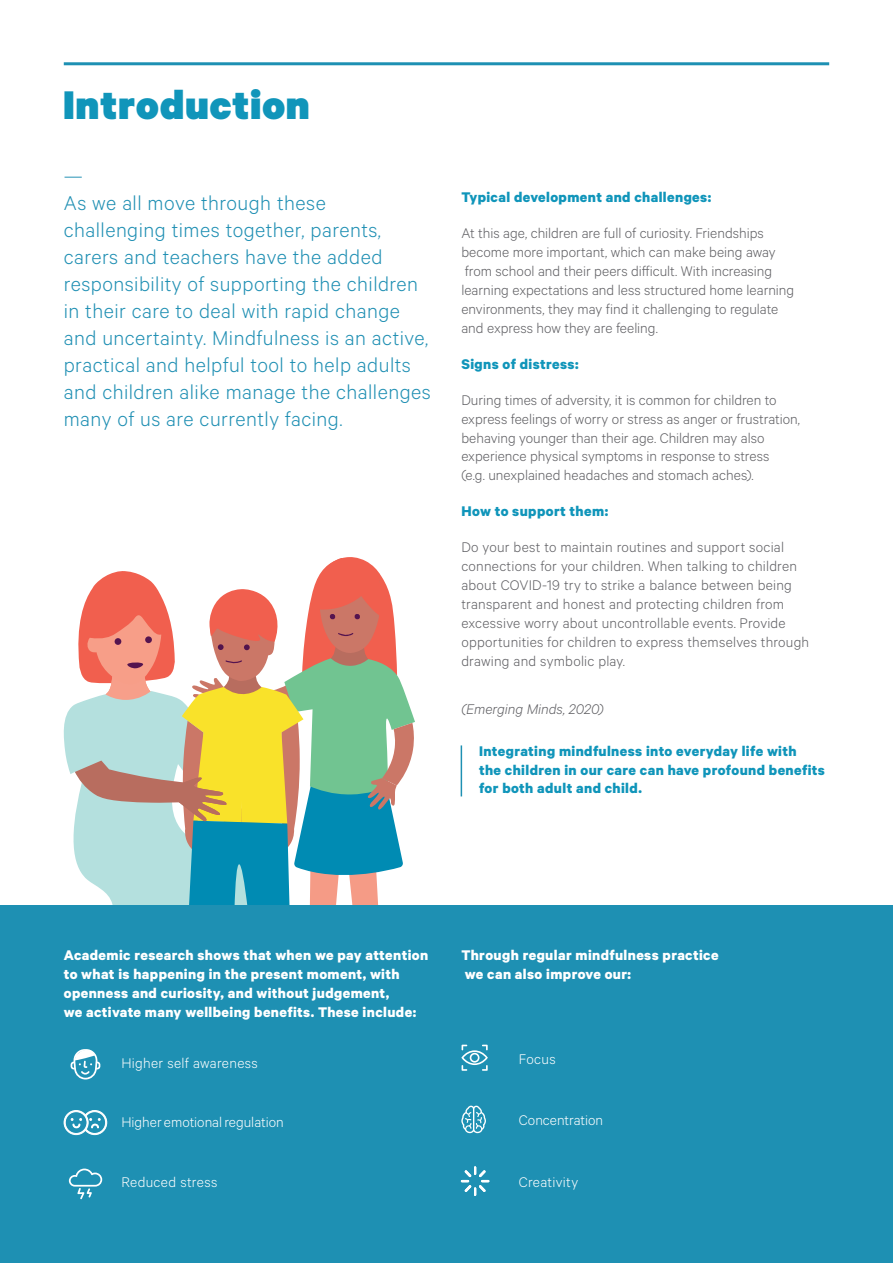
<style>
.page{position:relative;width:893px;height:1263px;background:#fff}
.page>*{position:absolute;margin:0;border:0;box-sizing:border-box;transform-origin:0 0}
.t1{font:900 45px "Calibre";letter-spacing:.02em;color:#1095ba}
.t2{font:300 22.5px/27px "Calibre";letter-spacing:.02em;color:#1f8fb3}
.t3{font:300 15.75px/18.9px "Calibre";color:#5e5e62}
.t4{font:700 15.75px/18.9px "Calibre";letter-spacing:.025em;color:#fff}
.t5{font:700 15.75px/18.9px "Calibre";letter-spacing:.025em;color:#1095ba}
.t6{font:300 15.75px "Calibre";letter-spacing:.01em;color:#fff}
.t7{font:italic 300 15.75px "Calibre";color:#5e5e62}
</style>
<div class="page">
<hr style="left:64px;top:62px;width:765px;height:3px;background:#1e90b3">
<svg style="left:64px;top:557px;width:351px;height:349px"></svg>
<div style="left:0;top:906px;width:893px;height:357px;background:#1e90b3"></div>
<hr style="left:461px;top:745px;width:1px;height:51px;background:#1e90b3">
<svg style="left:71px;top:1049px;width:29px;height:30px"></svg>
<svg style="left:461px;top:1045px;width:27px;height:26px"></svg>
<svg style="left:461px;top:1166px;width:28px;height:29px"></svg>
<svg style="left:461px;top:1106px;width:25px;height:27px"></svg>
<svg style="left:63px;top:1110px;width:44px;height:25px"></svg>
<svg style="left:69px;top:1168px;width:33px;height:31px"></svg>
<h1 class="t1" style="left:63px;top:76px;width:248px">Introduction</h1>
<p class="t2" style="left:64px;top:162px;width:369px">—<br>As we all move through these challenging times together, parents, carers and teachers have the added responsibility of supporting the children in their care to deal with rapid change and uncertainty. Mindfulness is an active, practical and helpful tool to help adults and children alike manage the challenges many of us are currently facing.</p>
<p class="t5" style="left:461px;top:188px;width:251px">Typical development and challenges:</p>
<p class="t3" style="left:461px;top:223px;width:334px">At this age, children are full of curiosity. Friendships become more important, which can make being away from school and their peers difficult. With increasing learning expectations and less structured home learning environments, they may find it challenging to regulate and express how they are feeling.</p>
<p class="t5" style="left:461px;top:354px;width:119px">Signs of distress:</p>
<p class="t3" style="left:461px;top:390px;width:340px">During times of adversity, it is common for children to express feelings of worry or stress as anger or frustration, behaving younger than their age. Children may also experience physical symptoms in response to stress<br>(e.g. unexplained headaches and stomach aches).</p>
<p class="t5" style="left:461px;top:501px;width:148px">How to support them:</p>
<p class="t3" style="left:461px;top:537px;width:349px">Do your best to maintain routines and support social connections for your children. When talking to children about COVID-19 try to strike a balance between being transparent and honest and protecting children from excessive worry about uncontrollable events. Provide opportunities for children to express themselves through drawing and symbolic play.</p>
<p class="t7" style="left:461px;top:700px;width:144px">(Emerging Minds, 2020)</p>
<p class="t5" style="left:479px;top:741px;width:347px">Integrating mindfulness into everyday life with<br>the children in our care can have profound benefits for both adult and child.</p>
<p class="t4" style="left:64px;top:945px;width:366px">Academic research shows that when we pay attention to what is happening in the present moment, with openness and curiosity, and without judgement,<br>we activate many wellbeing benefits. These include:</p>
<p class="t4" style="left:461px;top:945px;width:259px">Through regular mindfulness practice we can also improve our:</p>
<p class="t6" style="left:121px;top:1053px;width:138px">Higher self awareness</p>
<p class="t6" style="left:519px;top:1049px;width:38px">Focus</p>
<p class="t6" style="left:121px;top:1113px;width:164px">Higher emotional regulation</p>
<p class="t6" style="left:519px;top:1111px;width:86px">Concentration</p>
<p class="t6" style="left:121px;top:1173px;width:97px">Reduced stress</p>
<p class="t6" style="left:519px;top:1173px;width:61px">Creativity</p>
</div>
